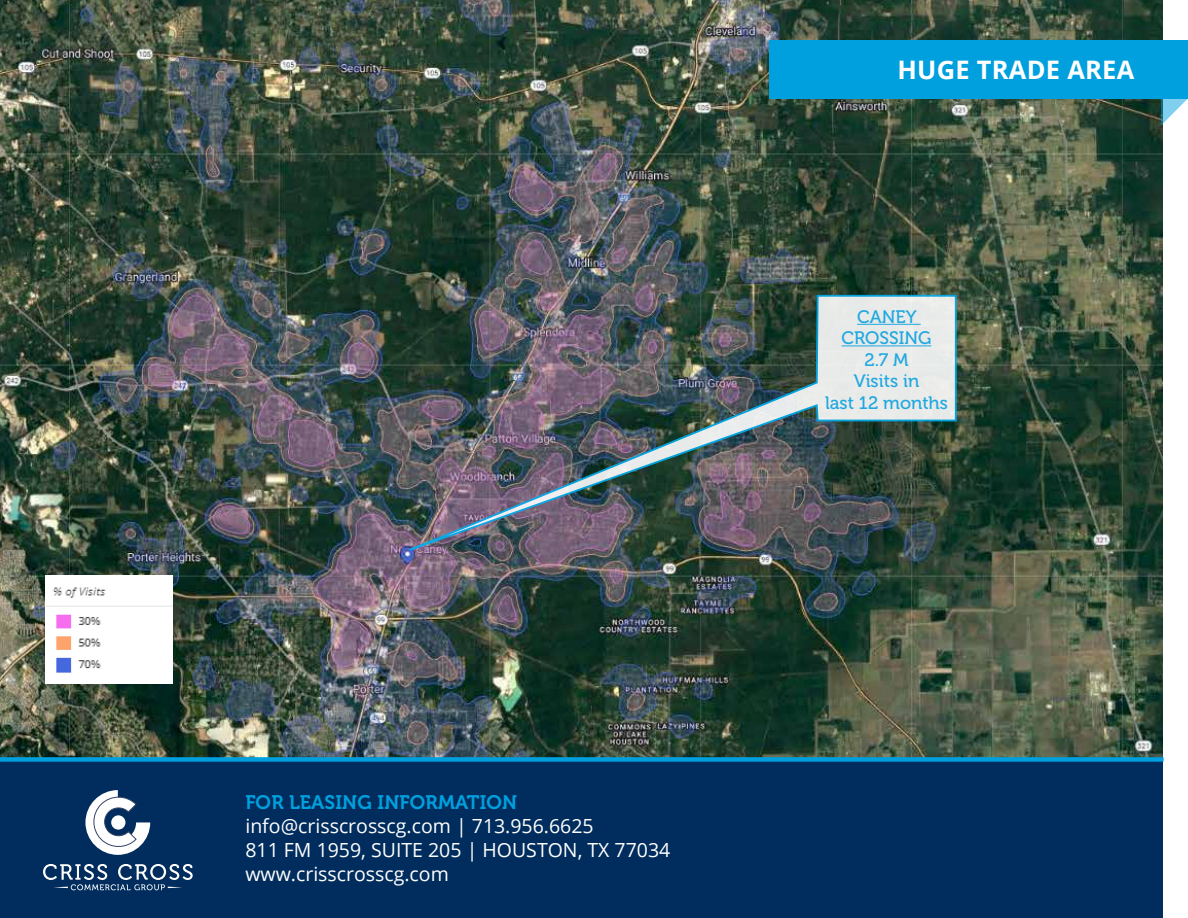
<style>
.page{position:relative;width:1188px;height:918px;background:#fff}
.page>*{position:absolute;margin:0;border:0;box-sizing:border-box;transform-origin:0 0}
.t1{font:700 25.5px "Open Sans";letter-spacing:.01em;color:#fff}
.t2{font:19.5px/24px "Open Sans";color:#fff}
.t3{font:19.5px "Museo 700";letter-spacing:.01em;color:#00a0df}
.t4{font:18px/21.6px "Museo 500";color:#20a8e0;text-align:center}
</style>
<div class="page">
<img style="left:0;top:0;width:1163px;height:757px">
<img style="left:45px;top:576px;width:127px;height:108px">
<img style="left:409px;top:294px;width:549px;height:258px">
<hr style="left:857px;top:324px;width:64px;height:1px;background:#20a8e0">
<hr style="left:842px;top:345px;width:89px;height:1px;background:#20a8e0">
<div style="left:0;top:762px;width:1163px;height:156px;background:#002d5d"></div>
<div style="left:0;top:757px;width:1164px;height:5px;background:#00a0df"></div>
<svg style="left:43px;top:864px;width:150px;height:26px"></svg>
<svg style="left:85px;top:790px;width:65px;height:65px"></svg>
<div style="left:111px;top:815px;width:14px;height:15px;background:#fff;border-radius:50%"></div>
<svg style="left:1161px;top:99px;width:27px;height:27px"></svg>
<div style="left:769px;top:40px;width:419px;height:59px;background:#00a0df"></div>
<p class="t3" style="left:245px;top:792px;width:273px">FOR LEASING INFORMATION</p>
<p class="t2" style="left:245px;top:814px;width:427px">info@crisscrosscg.com | 713.956.6625<br>811 FM 1959, SUITE 205 | HOUSTON, TX 77034 www.crisscrosscg.com</p>
<h1 class="t1" style="left:897px;top:52px;width:238px">HUGE TRADE AREA</h1>
<p class="t4" style="left:825px;top:306px;width:125px">CANEY<br>CROSSING<br>2.7 M<br>Visits in<br>last 12 months</p>
</div>
